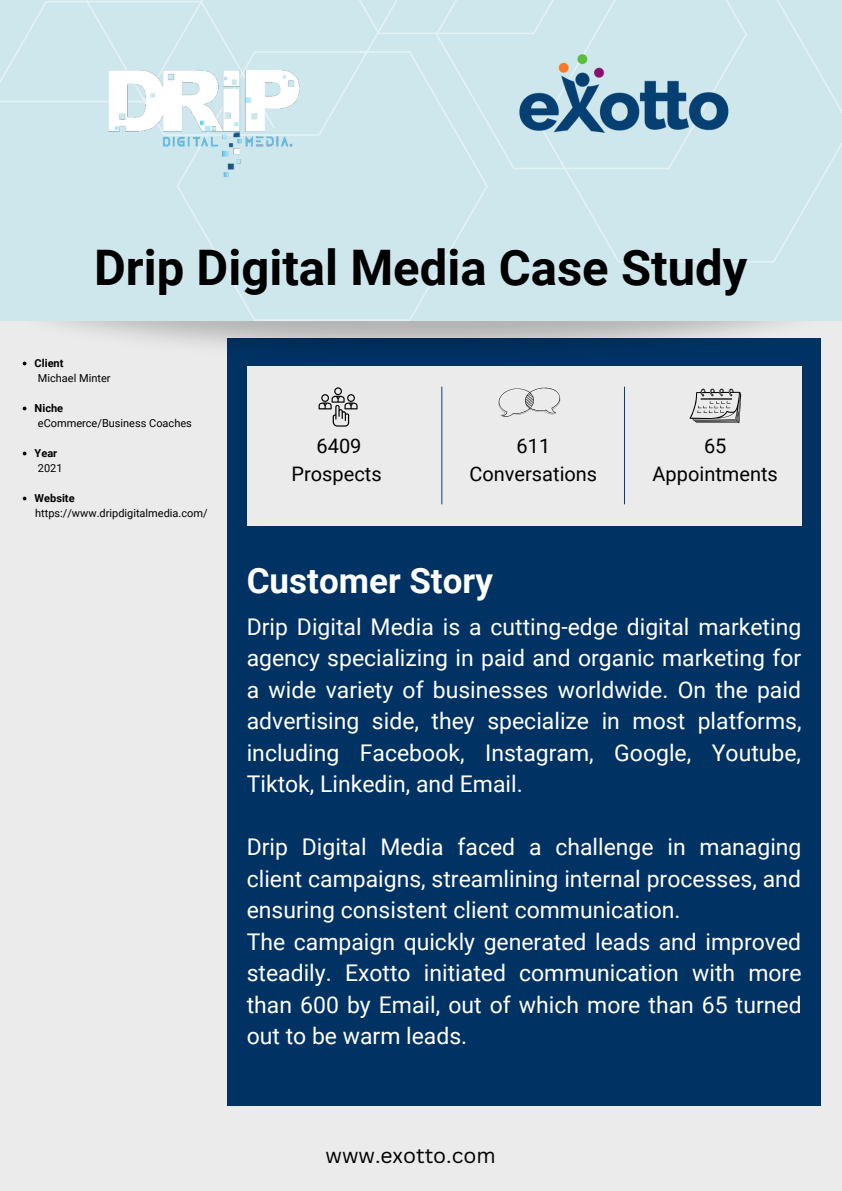
<style>
.page{position:relative;width:842px;height:1191px;background:#fff}
.page>*{position:absolute;margin:0;border:0;box-sizing:border-box;transform-origin:0 0}
.t1{font:700 49px "Roboto";color:#000}
.t2{font:700 35px "Roboto";color:#fff}
.t3{font:23px/31.5px "Roboto";color:#fff;text-align:justify}
.t4{font:21px "Canva Sans";color:#000}
.t5{font:20px/27.7px "Roboto";color:#000;text-align:center}
.t6{font:11px "Roboto";color:#000}
.t7{font:700 11px "Roboto";color:#000}
</style>
<div class="page">
<div style="left:0;top:0;width:842px;height:1190px;background:#ebebeb"></div>
<div style="left:227px;top:338px;width:594px;height:768px;background:#003264"></div>
<svg style="left:23px;top:406px;width:3px;height:4px"></svg>
<svg style="left:23px;top:451px;width:3px;height:4px"></svg>
<svg style="left:23px;top:496px;width:3px;height:4px"></svg>
<div style="left:247px;top:366px;width:555px;height:159px;background:#ebebeb"></div>
<svg style="left:499px;top:406px;width:58px;height:11px"></svg>
<svg style="left:319px;top:406px;width:39px;height:20px"></svg>
<svg style="left:689px;top:406px;width:52px;height:17px"></svg>
<hr style="left:441px;top:387px;width:1px;height:117px;background:#064073">
<hr style="left:624px;top:387px;width:1px;height:117px;background:#064073">
<img style="left:22px;top:321px;width:767px;height:85px">
<div style="left:0;top:0;width:842px;height:321px;background:#cde7ed"></div>
<svg style="left:571px;top:0;width:271px;height:262px"></svg>
<svg style="left:196px;top:51px;width:292px;height:270px"></svg>
<svg style="left:397px;top:0;width:215px;height:34px"></svg>
<svg style="left:314px;top:0;width:83px;height:136px"></svg>
<svg style="left:0;top:0;width:94px;height:102px"></svg>
<img style="left:94px;top:0;width:220px;height:220px">
<img style="left:473px;top:7px;width:302px;height:174px">
<p class="t1" style="left:94px;top:239px;width:655px">Drip Digital Media Case Study</p>
<p class="t7" style="left:35px;top:356px;width:30px">Client</p>
<p class="t7" style="left:35px;top:401px;width:30px">Niche</p>
<p class="t7" style="left:35px;top:446px;width:24px">Year</p>
<p class="t7" style="left:35px;top:491px;width:41px">Website</p>
<p class="t6" style="left:38px;top:371px;width:74px">Michael Minter</p>
<p class="t6" style="left:38px;top:416px;width:156px">eCommerce/Business Coaches</p>
<p class="t6" style="left:38px;top:461px;width:26px">2021</p>
<p class="t6" style="left:35px;top:506px;width:174px">https://www.dripdigitalmedia.com/</p>
<p class="t5" style="left:317px;top:432px;width:46px">6409</p>
<p class="t5" style="left:291px;top:460px;width:92px">Prospects</p>
<p class="t5" style="left:469px;top:432px;width:129px">611<br>Conversations</p>
<p class="t5" style="left:653px;top:432px;width:127px">65<br>Appointments</p>
<p class="t2" style="left:247px;top:561px;width:248px">Customer Story</p>
<p class="t3" style="left:247px;top:611px;width:556px">Drip Digital Media is a cutting-edge digital marketing agency specializing in paid and organic marketing for a wide variety of businesses worldwide. On the paid advertising side, they specialize in most platforms, including Facebook, Instagram, Google, Youtube, Tiktok, Linkedin, and Email.</p>
<p class="t3" style="left:247px;top:831px;width:556px">Drip Digital Media faced a challenge in managing client campaigns, streamlining internal processes, and ensuring consistent client communication.</p>
<p class="t3" style="left:247px;top:926px;width:556px">The campaign quickly generated leads and improved steadily. Exotto initiated communication with more than 600 by Email, out of which more than 65 turned out to be warm leads.</p>
<p class="t4" style="left:326px;top:1140px;width:172px">www.exotto.com</p>
</div>
